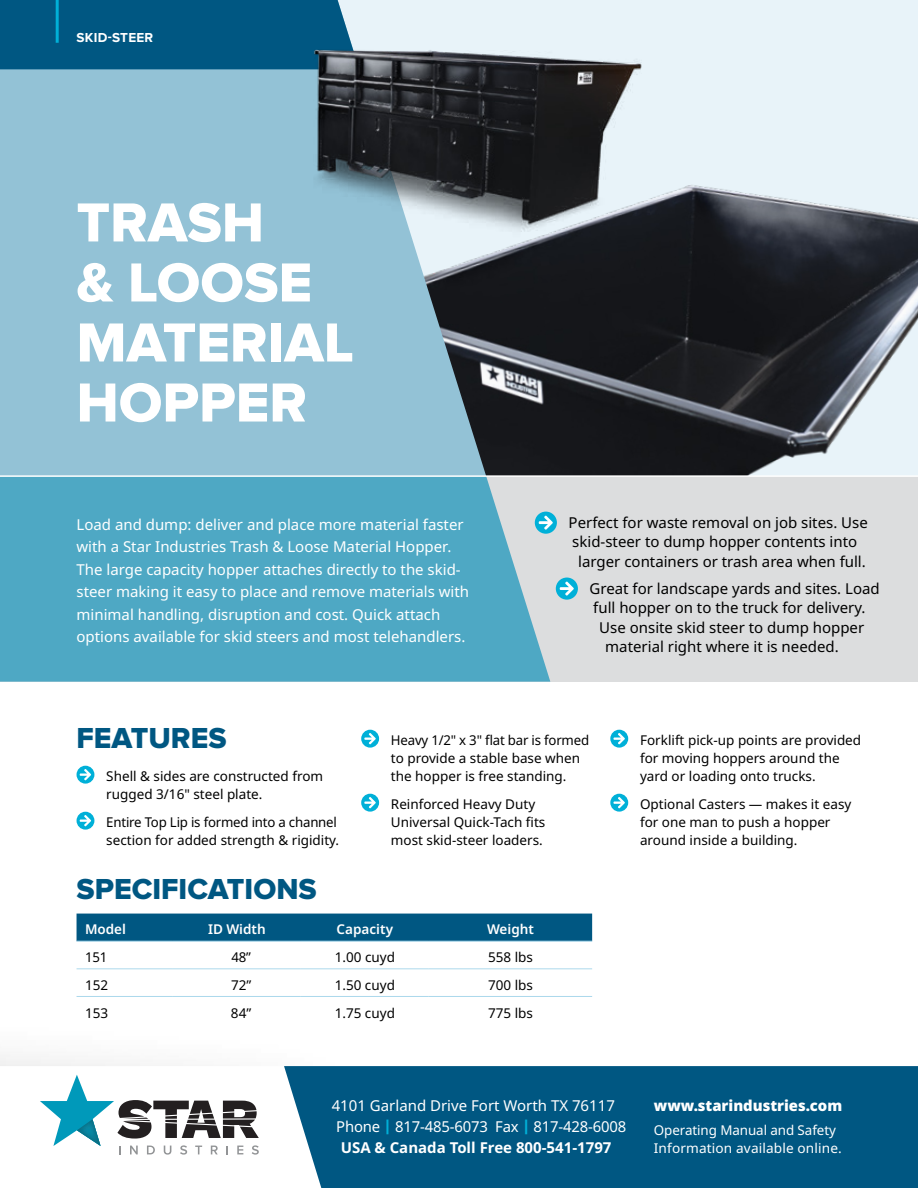
<style>
.page{position:relative;width:918px;height:1188px;background:#fff}
.page>*{position:absolute;margin:0;border:0;box-sizing:border-box;transform-origin:0 0}
.t1{font:57px/60px "Proxima Nova Extrabld";color:#fff}
.t2{font:30px "Proxima Nova Extrabld";color:#005782}
.t3{font:15px/22.5px "Noto Sans";color:#fff}
.t4{font:15px/19.5px "Noto Sans";color:#000;text-align:center}
.t5{font:700 15px "Noto Sans";color:#fff}
.t6{font:900 15px "Noto Sans";color:#fff}
.t7{font:13.5px/18px "Noto Sans";color:#000}
.t8{font:13.5px/18px "Noto Sans";letter-spacing:.01em;color:#fff}
.t9{font:600 13.5px "Noto Sans";color:#fff}
.t10{font:700 13.5px "Proxima Nova";letter-spacing:.02em;color:#fff}
.s1{font-weight:900;color:#00b0d8}
</style>
<div class="page">
<svg style="left:40px;top:1075px;width:219px;height:80px"></svg>
<div style="left:284px;top:1066px;width:634px;height:122px;background:#005782"></div>
<div style="left:0;top:0;width:918px;height:476px;background:#e8f3f9"></div>
<img style="left:486px;top:185px;width:432px;height:290px">
<div style="left:0;top:476px;width:918px;height:206px;background:#dcddde"></div>
<div style="left:0;top:69px;width:486px;height:406px;background:#93c2d6"></div>
<div style="left:0;top:0;width:297px;height:69px;background:#005782"></div>
<hr style="left:56px;top:0;width:3px;height:43px;background:#00b0d8">
<div style="left:0;top:477px;width:550px;height:205px;background:#4ea8c4"></div>
<svg style="left:535px;top:512px;width:22px;height:22px"></svg>
<svg style="left:556px;top:577px;width:22px;height:23px"></svg>
<hr style="left:0;top:475px;width:918px;height:2px;background:#fff">
<div style="left:77px;top:914px;width:515px;height:27px;background:#005782"></div>
<hr style="left:77px;top:941px;width:96px;height:1px;background:#acd9ec">
<hr style="left:173px;top:941px;width:128px;height:1px;background:#acd9ec">
<hr style="left:301px;top:941px;width:128px;height:1px;background:#acd9ec">
<hr style="left:429px;top:941px;width:163px;height:1px;background:#acd9ec">
<hr style="left:77px;top:968px;width:96px;height:1px;background:#acd9ec">
<hr style="left:173px;top:968px;width:128px;height:1px;background:#acd9ec">
<hr style="left:301px;top:968px;width:128px;height:1px;background:#acd9ec">
<hr style="left:429px;top:968px;width:163px;height:1px;background:#acd9ec">
<hr style="left:77px;top:996px;width:96px;height:1px;background:#acd9ec">
<hr style="left:173px;top:996px;width:128px;height:1px;background:#acd9ec">
<hr style="left:301px;top:996px;width:128px;height:1px;background:#acd9ec">
<hr style="left:429px;top:996px;width:163px;height:1px;background:#acd9ec">
<svg style="left:361px;top:730px;width:18px;height:18px"></svg>
<svg style="left:361px;top:794px;width:18px;height:18px"></svg>
<svg style="left:610px;top:730px;width:18px;height:18px"></svg>
<svg style="left:610px;top:794px;width:18px;height:18px"></svg>
<svg style="left:77px;top:766px;width:17px;height:18px"></svg>
<svg style="left:77px;top:812px;width:17px;height:18px"></svg>
<img style="left:297px;top:0;width:360px;height:312px">
<p class="t10" style="left:85px;top:31px;width:52px">ECTION</p>
<p class="t10" style="left:77px;top:31px;width:78px">SKID-STEER</p>
<h1 class="t1" style="left:77px;top:195px;width:279px">TRASH<br>&amp; LOOSE<br>MATERIAL<br>HOPPER</h1>
<h1 class="t1" style="left:77px;top:229px;width:277px">PRODUCT<br>NAME</h1>
<p class="t3" style="left:77px;top:514px;width:394px">Load and dump: deliver and place more material faster with a Star Industries Trash &amp; Loose Material Hopper.<br>The large capacity hopper attaches directly to the skid&shy;steer making it easy to place and remove materials with minimal handling, disruption and cost. Quick attach options available for skid steers and most telehandlers.</p>
<p class="t4" style="left:569px;top:513px;width:301px">Perfect for waste removal on job sites. Use skid-steer to dump hopper contents into larger containers or trash area when full.</p>
<p class="t4" style="left:614px;top:575px;width:49px">Bullets</p>
<p class="t4" style="left:590px;top:579px;width:292px">Great for landscape yards and sites. Load</p>
<p class="t4" style="left:593px;top:598px;width:274px">full hopper on to the truck for delivery.</p>
<p class="t4" style="left:599px;top:618px;width:266px">Use onsite skid steer to dump hopper</p>
<p class="t4" style="left:605px;top:637px;width:235px">material right where it is needed.</p>
<h2 class="t2" style="left:77px;top:724px;width:152px">FEATURES</h2>
<p class="t7" style="left:391px;top:731px;width:200px">Heavy 1/2" x 3" flat bar is formed to provide a stable base when the hopper is free standing.</p>
<p class="t7" style="left:391px;top:795px;width:156px">Reinforced Heavy Duty<br>Universal Quick-Tach fits most skid-steer loaders.</p>
<p class="t7" style="left:106px;top:767px;width:218px">Shell &amp; sides are constructed from rugged 3/16" steel plate.</p>
<p class="t7" style="left:106px;top:813px;width:234px">Entire Top Lip is formed into a channel section for added strength &amp; rigidity.</p>
<h2 class="t2" style="left:77px;top:875px;width:242px">SPECIFICATIONS</h2>
<p class="t9" style="left:85px;top:920px;width:42px">Model</p>
<p class="t9" style="left:208px;top:920px;width:59px">ID Width</p>
<p class="t9" style="left:337px;top:920px;width:58px">Capacity</p>
<p class="t9" style="left:487px;top:920px;width:48px">Weight</p>
<p class="t7" style="left:85px;top:949px;width:24px">151</p>
<p class="t7" style="left:231px;top:949px;width:21px">48”</p>
<p class="t7" style="left:335px;top:949px;width:62px">1.00 cuyd</p>
<p class="t7" style="left:488px;top:949px;width:46px">558 lbs</p>
<p class="t7" style="left:85px;top:976px;width:25px">152</p>
<p class="t7" style="left:231px;top:976px;width:22px">72”</p>
<p class="t7" style="left:335px;top:976px;width:62px">1.50 cuyd</p>
<p class="t7" style="left:488px;top:976px;width:46px">700 lbs</p>
<p class="t7" style="left:85px;top:1004px;width:25px">153</p>
<p class="t7" style="left:231px;top:1004px;width:22px">84”</p>
<p class="t7" style="left:335px;top:1004px;width:62px">1.75 cuyd</p>
<p class="t7" style="left:488px;top:1004px;width:46px">775 lbs</p>
<p class="t7" style="left:640px;top:731px;width:223px">Forklift pick-up points are provided for moving hoppers around the yard or loading onto trucks.</p>
<p class="t7" style="left:640px;top:795px;width:213px">Optional Casters — makes it easy for one man to push a hopper around inside a building.</p>
<p class="t3" style="left:332px;top:1095px;width:285px">4101 Garland Drive Fort Worth TX 76117</p>
<p class="t3" style="left:336px;top:1116px;width:292px">Phone <span class="s1">|</span> 817-485-6073 Fax <span class="s1">|</span> 817-428-6008</p>
<p class="t5" style="left:341px;top:1137px;width:272px">USA &amp; Canada Toll Free 800-541-1797</p>
<p class="t6" style="left:654px;top:1094px;width:190px">www.starindustries.com</p>
<p class="t8" style="left:654px;top:1121px;width:190px">Operating Manual and Safety<br>Information available online.</p>
</div>
